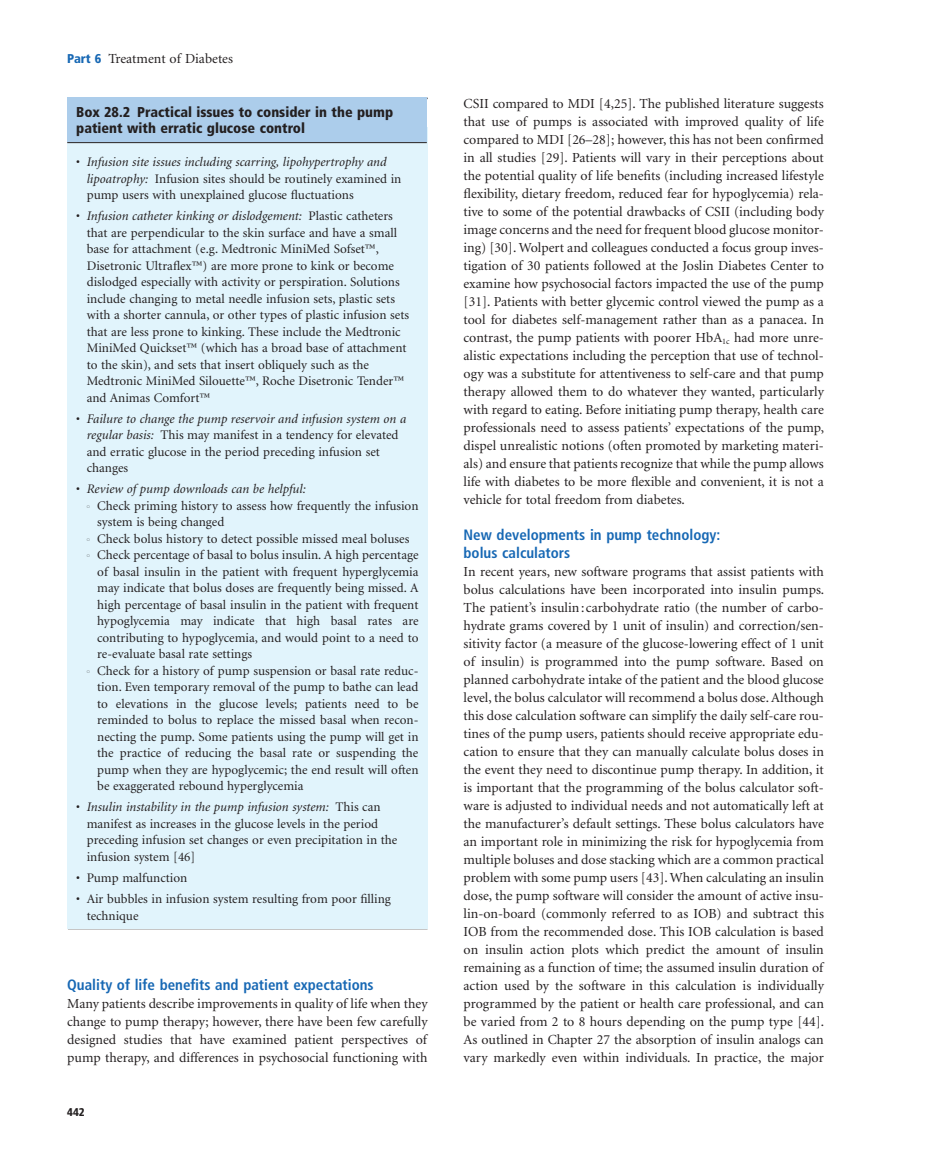
<style>
.page{position:relative;width:932px;height:1174px;background:#fff}
.page>*{position:absolute;margin:0;border:0;box-sizing:border-box;transform-origin:0 0}
.t1{font:700 condensed 15px/18px "Frutiger";color:#1768b4}
.t2{font:900 condensed 14.25px/16.5px "Frutiger";color:#231f20}
.t3{font:13.8px/18px "Minion";color:#231f20;text-align:justify}
.t4{font:13.2px/16.5px "Minion";color:#231f20}
.t5{font:italic 13.2px "Minion";color:#231f20}
.t6{font:900 condensed 11.25px "Frutiger";color:#231f20}
.t7{font:3.75px "Mathematical Pi Six";color:#231f20}
.s1{font-family:"Frutiger";font-weight:900;font-stretch:condensed;font-size:12.75px;color:#1768b4}
.s2{font-style:italic}
.s3{font-style:normal}
</style>
<div class="page">
<hr style="left:68px;top:927px;width:359px;height:2px;background:#231f20">
<div style="left:67px;top:127px;width:360px;height:801px;background:#e1f4fc"></div>
<hr style="left:68px;top:98px;width:359px;height:1px;background:#231f20">
<hr style="left:67px;top:142px;width:359px;height:1px;background:#231f20">
<div style="left:67px;top:98px;width:359px;height:44px;background:#accdeb"></div>
<p class="t3" style="left:67px;top:51px;width:167px"><span class="s1">Part 6</span> Treatment of Diabetes</p>
<p class="t2" style="left:76px;top:104px;width:318px">Box 28.2 Practical issues to consider in the pump patient with erratic glucose control</p>
<p class="t4" style="left:87px;top:155px;width:316px;text-indent:-10px">• <span class="s2">Infusion site issues including scarring, lipohypertrophy and lipoatrophy:</span> Infusion sites should be routinely examined in pump users with unexplained glucose fluctuations</p>
<p class="t4" style="left:87px;top:209px;width:324px;text-indent:-10px">• <span class="s2">Infusion catheter kinking or dislodgement:</span> Plastic catheters that are perpendicular to the skin surface and have a small base for attachment (e.g. Medtronic MiniMed Sofset ™ , Disetronic Ultraflex ™ ) are more prone to kink or become dislodged especially with activity or perspiration. Solutions include changing to metal needle infusion sets, plastic sets with a shorter cannula, or other types of plastic infusion sets that are less prone to kinking. These include the Medtronic MiniMed Quickset ™ (which has a broad base of attachment to the skin), and sets that insert obliquely such as the Medtronic MiniMed Silouette ™ , Roche Disetronic Tender ™ and Animas Comfort ™</p>
<p class="t4" style="left:87px;top:411px;width:321px;text-indent:-10px">• <span class="s2">Failure to change the pump reservoir and infusion system on a regular basis:</span> This may manifest in a tendency for elevated and erratic glucose in the period preceding infusion set changes</p>
<p class="t5" style="left:76px;top:484px;width:231px"><span class="s3">•</span> Review of pump downloads can be helpful:</p>
<p class="t7" style="left:87px;top:505px;width:5px">-</p>
<p class="t4" style="left:97px;top:498px;width:323px">Check priming history to assess how frequently the infusion system is being changed</p>
<p class="t7" style="left:87px;top:538px;width:5px">-</p>
<p class="t4" style="left:97px;top:531px;width:313px">Check bolus history to detect possible missed meal boluses</p>
<p class="t7" style="left:87px;top:554px;width:5px">-</p>
<p class="t4" style="left:97px;top:548px;width:323px;text-align:justify">Check percentage of basal to bolus insulin. A high percentage of basal insulin in the patient with frequent hyperglycemia may indicate that bolus doses are frequently being missed. A high percentage of basal insulin in the patient with frequent hypoglycemia may indicate that high basal rates are contributing to hypoglycemia, and would point to a need to re - evaluate basal rate settings</p>
<p class="t7" style="left:87px;top:670px;width:5px">-</p>
<p class="t4" style="left:97px;top:663px;width:323px;text-align:justify">Check for a history of pump suspension or basal rate reduc&shy;tion. Even temporary removal of the pump to bathe can lead to elevations in the glucose levels; patients need to be reminded to bolus to replace the missed basal when recon&shy;necting the pump. Some patients using the pump will get in the practice of reducing the basal rate or suspending the pump when they are hypoglycemic; the end result will often be exaggerated rebound hyperglycemia</p>
<p class="t4" style="left:87px;top:800px;width:312px;text-indent:-10px">• <span class="s2">Insulin instability in the pump infusion system:</span> This can manifest as increases in the glucose levels in the period preceding infusion set changes or even precipitation in the infusion system [46]</p>
<p class="t4" style="left:76px;top:870px;width:113px">• Pump malfunction</p>
<p class="t4" style="left:87px;top:891px;width:305px;text-indent:-10px">• Air bubbles in infusion system resulting from poor filling technique</p>
<p class="t1" style="left:67px;top:977px;width:308px">Quality of l ife b enefits and p atient e xpectations</p>
<p class="t3" style="left:67px;top:995px;width:362px">Many patients describe improvements in quality of life when they change to pump therapy; however, there have been few carefully designed studies that have examined patient perspectives of pump therapy, and differences in psychosocial functioning with</p>
<p class="t6" style="left:67px;top:1108px;width:19px">442</p>
<p class="t3" style="left:463px;top:96px;width:362px">CSII compared to MDI [4,25] . The published literature suggests that use of pumps is associated with improved quality of life compared to MDI [26 – 28] ; however, this has not been confirmed in all studies [29] . Patients will vary in their perceptions about the potential quality of life benefits (including increased lifestyle flexibility, dietary freedom, reduced fear for hypoglycemia) rela&shy;tive to some of the potential drawbacks of CSII (including body image concerns and the need for frequent blood glucose monitor&shy;ing) [30] . Wolpert and colleagues conducted a focus group inves&shy;tigation of 30 patients followed at the Joslin Diabetes Center to examine how psychosocial factors impacted the use of the pump [31] . Patients with better glycemic control viewed the pump as a tool for diabetes self - management rather than as a panacea. In contrast, the pump patients with poorer HbA <sub>1c</sub> had more unre&shy;alistic expectations including the perception that use of technol&shy;ogy was a substitute for attentiveness to self - care and that pump therapy allowed them to do whatever they wanted, particularly with regard to eating. Before initiating pump therapy, health care professionals need to assess patients ’ expectations of the pump, dispel unrealistic notions (often promoted by marketing materi&shy;als) and ensure that patients recognize that while the pump allows life with diabetes to be more flexible and convenient, it is not a vehicle for total freedom from diabetes.</p>
<p class="t1" style="left:463px;top:527px;width:258px">New d evelopments in p ump t echnology: b olus c alculators</p>
<p class="t3" style="left:463px;top:564px;width:362px">In recent years, new software programs that assist patients with bolus calculations have been incorporated into insulin pumps.<br>The patient ’ s insulin : carbohydrate ratio (the number of carbo&shy;hydrate grams covered by 1 unit of insulin) and correction/sen&shy;sitivity factor (a measure of the glucose - lowering effect of 1 unit of insulin) is programmed into the pump software. Based on planned carbohydrate intake of the patient and the blood glucose level, the bolus calculator will recommend a bolus dose. Although this dose calculation software can simplify the daily self - care rou&shy;tines of the pump users, patients should receive appropriate edu&shy;cation to ensure that they can manually calculate bolus doses in the event they need to discontinue pump therapy. In addition, it is important that the programming of the bolus calculator soft&shy;ware is adjusted to individual needs and not automatically left at the manufacturer ’ s default settings. These bolus calculators have an important role in minimizing the risk for hypoglycemia from multiple boluses and dose stacking which are a common practical problem with some pump users [43] . When calculating an insulin dose, the pump software will consider the amount of active insu&shy;lin - on - board (commonly referred to as IOB) and subtract this IOB from the recommended dose. This IOB calculation is based on insulin action plots which predict the amount of insulin remaining as a function of time; the assumed insulin duration of action used by the software in this calculation is individually programmed by the patient or health care professional, and can be varied from 2 to 8 hours depending on the pump type [44] .<br>As outlined in Chapter 27 the absorption of insulin analogs can vary markedly even within individuals. In practice, the major</p>
</div>
